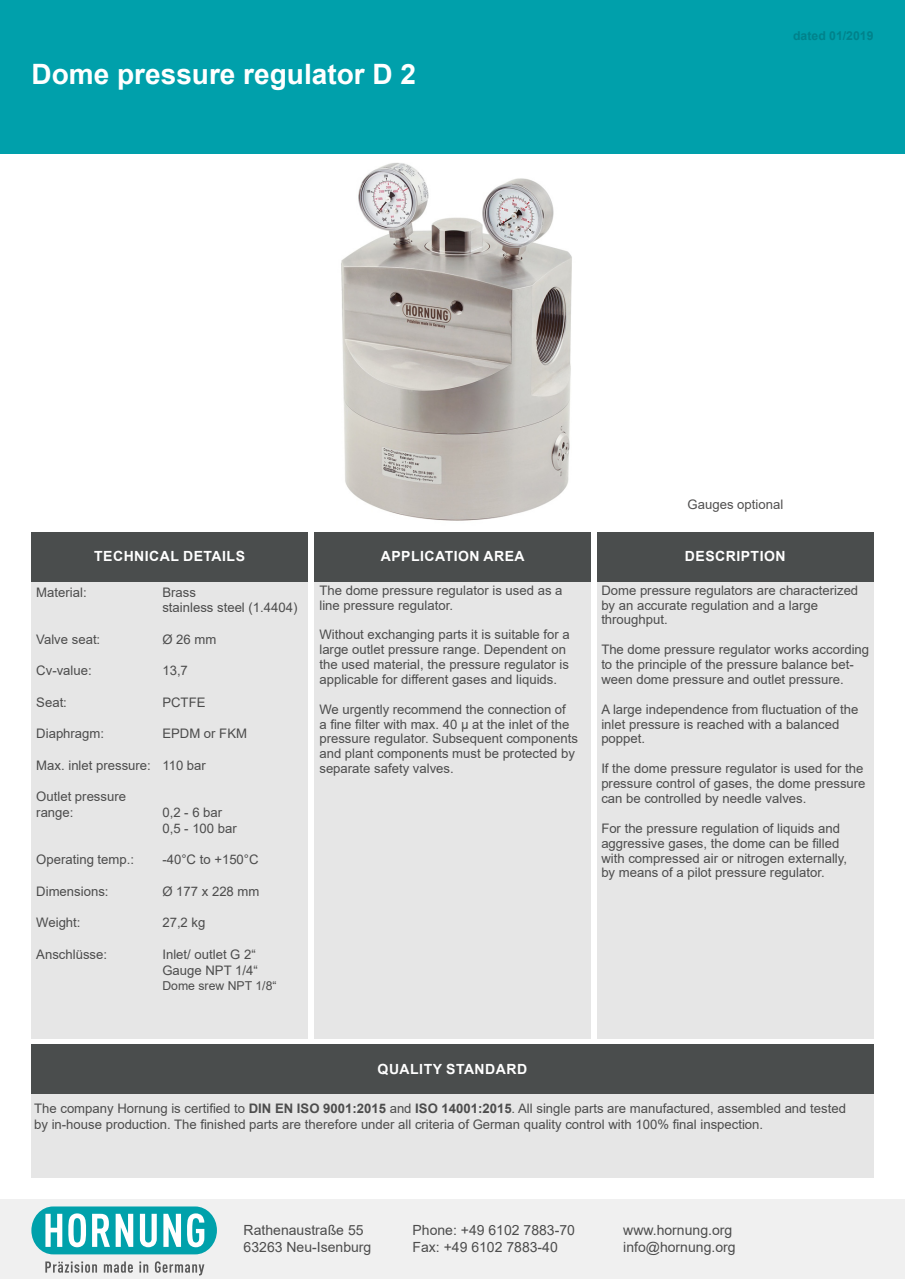
<style>
.page{position:relative;width:905px;height:1279px;background:#fff}
.page>*{position:absolute;margin:0;border:0;box-sizing:border-box;transform-origin:0 0}
.t1{font:700 28px "Arial";color:#fff}
.t2{font:14px "Arial";color:#4c4c4c}
.t3{font:700 14px "Arial";letter-spacing:.035em;color:#fff}
.t4{font:13.12px/14.9px "Arial";color:#4c4c4c}
.t5{font:13.12px "Arial";color:#504f4f}
.t6{font:12.25px "Arial";color:#4c4c4c}
.t7{font:700 12.25px "Arial";color:#00828b}
.s1{font-weight:700}
</style>
<div class="page">
<div style="left:0;top:0;width:904px;height:153px;background:#00a0ab"></div>
<div style="left:31px;top:532px;width:276px;height:506px;background:#e6e6e6"></div>
<div style="left:31px;top:532px;width:276px;height:49px;background:#4a4d4d"></div>
<div style="left:314px;top:532px;width:277px;height:506px;background:#e6e6e6"></div>
<div style="left:314px;top:532px;width:277px;height:49px;background:#4a4d4d"></div>
<div style="left:597px;top:532px;width:276px;height:506px;background:#e6e6e6"></div>
<div style="left:597px;top:532px;width:276px;height:49px;background:#4a4d4d"></div>
<div style="left:31px;top:1044px;width:842px;height:133px;background:#e6e6e6"></div>
<div style="left:31px;top:1044px;width:842px;height:50px;background:#4a4d4d"></div>
<div style="left:0;top:1198px;width:904px;height:80px;background:#f0f0f0"></div>
<svg style="left:45px;top:1261px;width:159px;height:14px"></svg>
<svg style="left:31px;top:1206px;width:186px;height:48px"></svg>
<img style="left:341px;top:163px;width:231px;height:358px">
<p class="t1" style="left:32px;top:54px;width:386px">Dome pressure regulator D 2</p>
<p class="t7" style="left:793px;top:27px;width:82px">dated 01/2019</p>
<p class="t5" style="left:687px;top:495px;width:97px">Gauges optional</p>
<p class="t3" style="left:94px;top:546px;width:152px">TECHNICAL DETAILS</p>
<p class="t3" style="left:381px;top:546px;width:145px">APPLICATION AREA</p>
<p class="t3" style="left:684px;top:546px;width:102px">DESCRIPTION</p>
<p class="t4" style="left:36px;top:584px;width:52px">Material:</p>
<p class="t4" style="left:162px;top:584px;width:35px">Brass</p>
<p class="t4" style="left:162px;top:600px;width:136px">stainless steel (1.4404)</p>
<p class="t4" style="left:36px;top:631px;width:65px">Valve seat:</p>
<p class="t4" style="left:162px;top:631px;width:55px">Ø 26 mm</p>
<p class="t4" style="left:36px;top:663px;width:57px">Cv-value:</p>
<p class="t4" style="left:162px;top:663px;width:27px">13,7</p>
<p class="t4" style="left:36px;top:694px;width:32px">Seat:</p>
<p class="t4" style="left:162px;top:694px;width:45px">PCTFE</p>
<p class="t4" style="left:36px;top:726px;width:69px">Diaphragm:</p>
<p class="t4" style="left:162px;top:726px;width:86px">EPDM or FKM</p>
<p class="t4" style="left:36px;top:757px;width:171px">Max. inlet pressure: 110 bar</p>
<p class="t4" style="left:36px;top:789px;width:91px">Outlet pressure</p>
<p class="t4" style="left:36px;top:805px;width:39px">range:</p>
<p class="t4" style="left:162px;top:805px;width:61px">0,2 - 6 bar</p>
<p class="t4" style="left:162px;top:820px;width:76px">0,5 - 100 bar</p>
<p class="t4" style="left:36px;top:852px;width:99px">Operating temp.:</p>
<p class="t4" style="left:162px;top:852px;width:98px">-40°C to +150°C</p>
<p class="t4" style="left:36px;top:883px;width:74px">Dimensions:</p>
<p class="t4" style="left:162px;top:883px;width:99px">Ø 177 x 228 mm</p>
<p class="t4" style="left:36px;top:915px;width:46px">Weight:</p>
<p class="t4" style="left:162px;top:915px;width:45px">27,2 kg</p>
<p class="t4" style="left:36px;top:946px;width:72px">Anschlüsse:</p>
<p class="t4" style="left:162px;top:946px;width:95px">Inlet/ outlet G 2“</p>
<p class="t4" style="left:162px;top:962px;width:97px">Gauge NPT 1/4“</p>
<p class="t6" style="left:162px;top:977px;width:116px">Dome srew NPT 1/8“</p>
<p class="t4" style="left:319px;top:582px;width:244px">The dome pressure regulator is used as a</p>
<p class="t4" style="left:319px;top:597px;width:135px">line pressure regulator.</p>
<p class="t4" style="left:319px;top:627px;width:252px">Without exchanging parts it is suitable for a large outlet pressure range. Dependent on the used material, the pressure regulator is applicable for different gases and liquids.</p>
<p class="t4" style="left:319px;top:701px;width:260px">We urgently recommend the connection of<br>a fine filter with max. 40 µ at the inlet of the pressure regulator. Subsequent components and plant components must be protected by separate safety valves.</p>
<p class="t4" style="left:601px;top:582px;width:258px">Dome pressure regulators are characterized</p>
<p class="t4" style="left:601px;top:597px;width:218px">by an accurate regulation and a large throughput.</p>
<p class="t4" style="left:601px;top:642px;width:269px">The dome pressure regulator works according to the principle of the pressure balance bet&shy;ween dome pressure and outlet pressure.</p>
<p class="t4" style="left:601px;top:701px;width:258px">A large independence from fluctuation of the inlet pressure is reached with a balanced</p>
<p class="t4" style="left:601px;top:731px;width:45px">poppet.</p>
<p class="t4" style="left:601px;top:761px;width:266px">If the dome pressure regulator is used for the pressure control of gases, the dome pressure can be controlled by needle valves.</p>
<p class="t4" style="left:601px;top:820px;width:240px">For the pressure regulation of liquids and</p>
<p class="t4" style="left:601px;top:835px;width:239px">aggressive gases, the dome can be filled</p>
<p class="t4" style="left:601px;top:850px;width:247px">with compressed air or nitrogen externally,</p>
<p class="t4" style="left:601px;top:865px;width:225px">by means of a pilot pressure regulator.</p>
<p class="t3" style="left:377px;top:1058px;width:151px">QUALITY STANDARD</p>
<p class="t4" style="left:34px;top:1100px;width:813px">The company Hornung is certified to <span class="s1">DIN EN ISO 9001:2015</span> and <span class="s1">ISO 14001:2015</span>. All single parts are manufactured, assembled and tested</p>
<p class="t4" style="left:34px;top:1116px;width:730px">by in-house production. The finished parts are therefore under all criteria of German quality control with 100% final inspection.</p>
<p class="t2" style="left:243px;top:1220px;width:121px">Rathenaustraße 55</p>
<p class="t2" style="left:243px;top:1237px;width:129px">63263 Neu-Isenburg</p>
<p class="t2" style="left:412px;top:1220px;width:164px">Phone: +49 6102 7883-70</p>
<p class="t2" style="left:412px;top:1237px;width:147px">Fax: +49 6102 7883-40</p>
<p class="t2" style="left:623px;top:1220px;width:110px">www.hornung.org</p>
<p class="t2" style="left:623px;top:1237px;width:114px">info@hornung.org</p>
</div>
